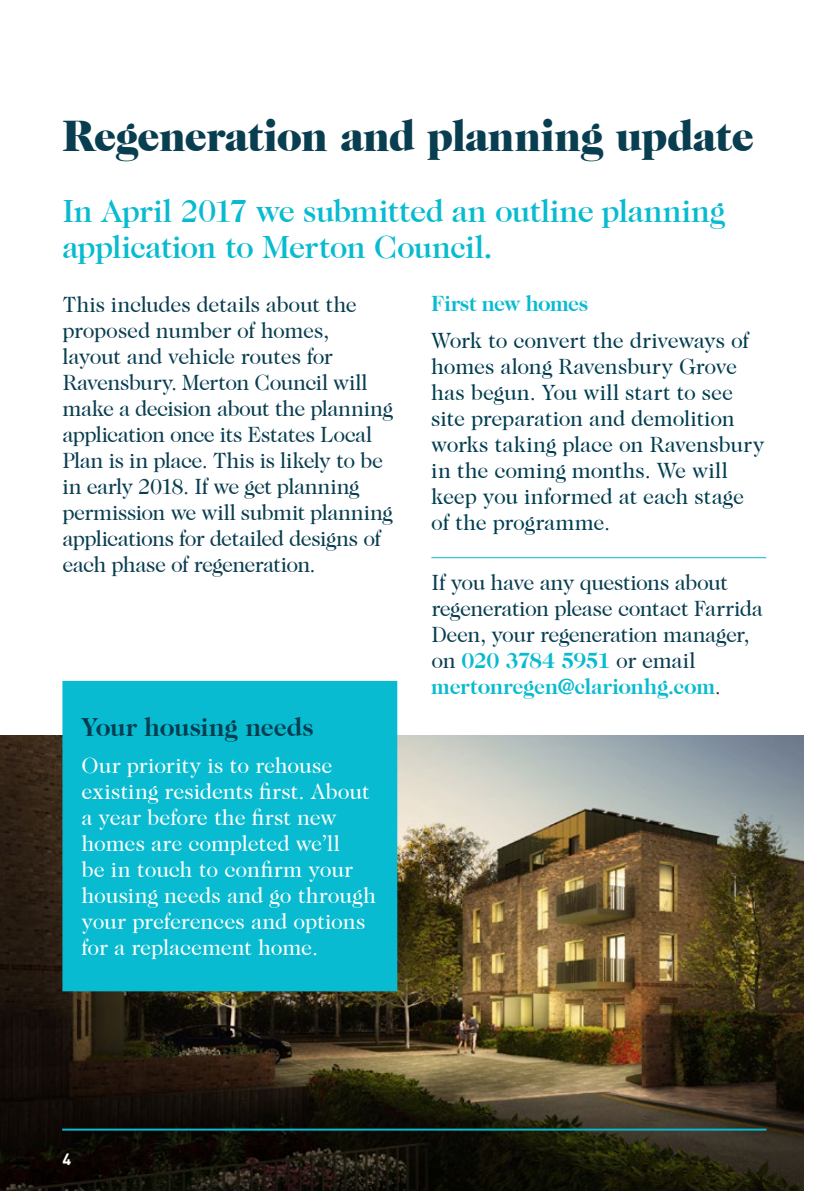
<style>
.page{position:relative;width:840px;height:1191px;background:#fff}
.page>*{position:absolute;margin:0;border:0;box-sizing:border-box;transform-origin:0 0}
.t1{font:900 44px "Caslon 224 Std";letter-spacing:-.025em;color:#093d50}
.t2{font:500 32px/36px "Caslon 224 Std";letter-spacing:-.015em;color:#08bbd0}
.t3{font:700 26px "Caslon 224 Std";color:#013d50}
.t4{font:22px/26px "Caslon 224 Std";letter-spacing:-.025em;color:#093d50}
.t5{font:22px/26px "Caslon 224 Std";letter-spacing:-.01em;color:#013d50}
.t6{font:22px/26px "Caslon 224 Std";letter-spacing:-.005em;color:#fff}
.t7{font:700 22px "Caslon 224 Std";letter-spacing:-.03em;color:#08bbd0}
.t8{font:700 16px "DINOT";color:#fff}
.s1{font-weight:700;color:#08bbd0}
.s2{color:#3e3e3f}
</style>
<div class="page">
<img style="left:0;top:736px;width:802px;height:455px">
<hr style="left:62px;top:1128px;width:704px;height:2px;background:#08bbd0">
<div style="left:63px;top:682px;width:333px;height:308px;background:#08bbd0"></div>
<div style="left:62px;top:681px;width:335px;height:310px;border:2px solid #08bbd0"></div>
<hr style="left:431px;top:557px;width:334px;height:1px;background:#08bbd0">
<h1 class="t1" style="left:62px;top:110px;width:693px">Regeneration and planning update</h1>
<h2 class="t2" style="left:62px;top:193px;width:664px">In April 2017 we submitted an outline planning application to Merton Council.</h2>
<p class="t4" style="left:62px;top:291px;width:332px">This includes details about the proposed number of homes, layout and vehicle routes for<br>Ravensbury. Merton Council will make a decision about the planning application once its Estates Local<br>Plan is in place. This is likely to be in early 2018. If we get planning permission we will submit planning applications for detailed designs of each phase of regeneration.</p>
<p class="t3" style="left:81px;top:712px;width:233px">Your housing needs</p>
<p class="t6" style="left:81px;top:752px;width:296px">Our priority is to rehouse existing residents first. About a year before the first new homes are completed we’ll<br>be in touch to confirm your housing needs and go through your preferences and options for a replacement home.</p>
<p class="t7" style="left:431px;top:290px;width:158px">First new homes</p>
<p class="t5" style="left:431px;top:327px;width:334px">Work to convert the driveways of homes along Ravensbury Grove has begun. You will start to see site preparation and demolition works taking place on Ravensbury in the coming months. We will keep you informed at each stage of the programme.</p>
<p class="t4" style="left:431px;top:569px;width:333px">If you have any questions about regeneration please contact Farrida<br>Deen, your regeneration manager, on <span class="s1">020 3784 5951</span> or email <span class="s1">mertonregen@clarionhg.com</span><span class="s2">.</span></p>
<p class="t8" style="left:62px;top:1147px;width:10px">4</p>
</div>
